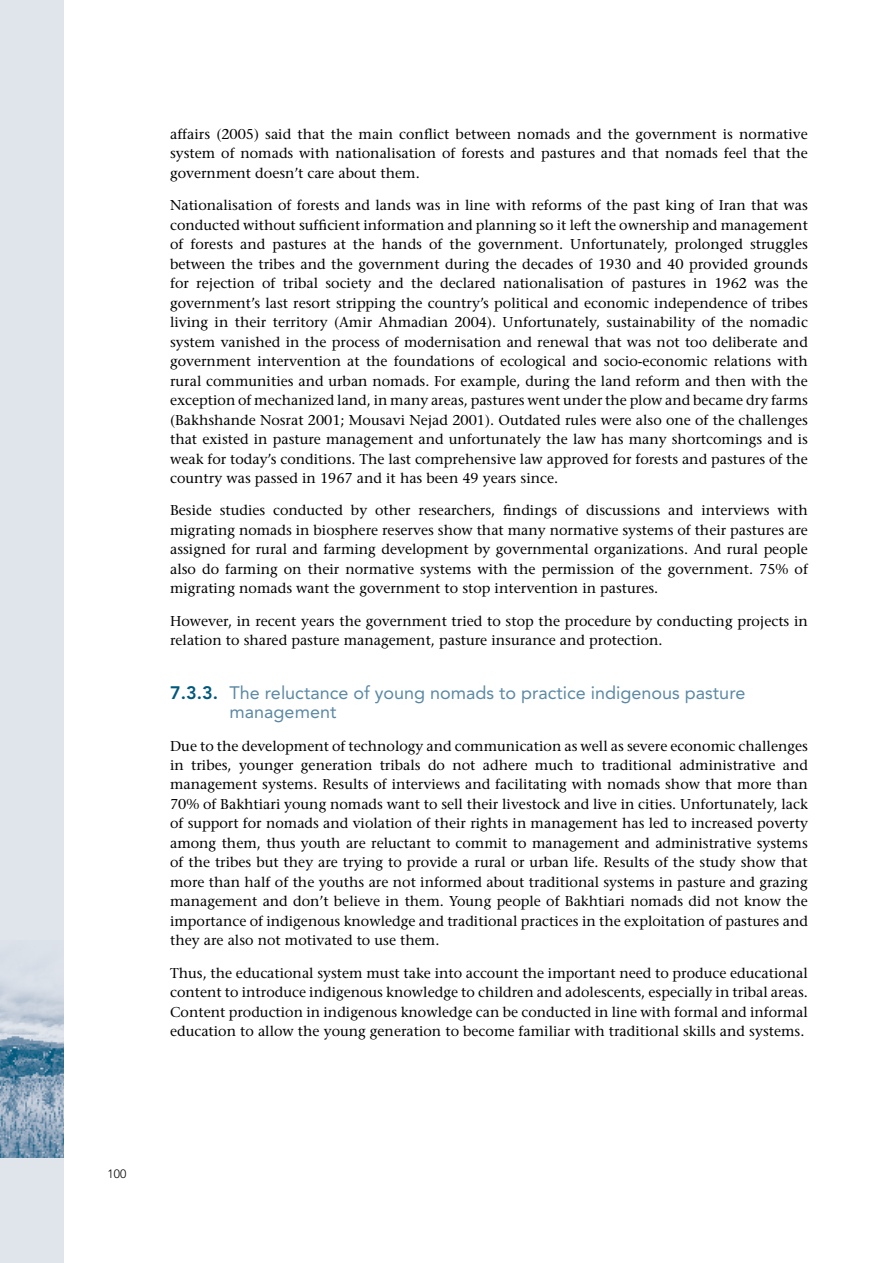
<style>
.page{position:relative;width:893px;height:1263px;background:#fff}
.page>*{position:absolute;margin:0;border:0;box-sizing:border-box;transform-origin:0 0}
.t1{font:18px/19.5px "Avenir LT Std";color:#5b89a4}
.t2{font:14.25px/19.5px "Stone Serif";color:#000;text-align:justify}
.t3{font:300 12px "Avenir LT Std";color:#000}
.s1{font-weight:800;color:#00587b}
</style>
<div class="page">
<div style="left:0;top:0;width:64px;height:1263px;background:#e0e5ec"></div>
<img style="left:0;top:966px;width:64px;height:191px">
<p class="t2" style="left:170px;top:124px;width:639px">affairs (2005) said that the main conflict between nomads and the government is normative system of nomads with nationalisation of forests and pastures and that nomads feel that the government doesn’t care about them.</p>
<p class="t2" style="left:170px;top:195px;width:639px">Nationalisation of forests and lands was in line with reforms of the past king of Iran that was conducted without sufficient information and planning so it left the ownership and management of forests and pastures at the hands of the government. Unfortunately, prolonged struggles between the tribes and the government during the decades of 1930 and 40 provided grounds for rejection of tribal society and the declared nationalisation of pastures in 1962 was the government’s last resort stripping the country’s political and economic independence of tribes living in their territory (Amir Ahmadian 2004). Unfortunately, sustainability of the nomadic system vanished in the process of modernisation and renewal that was not too deliberate and government intervention at the foundations of ecological and socio-economic relations with rural communities and urban nomads. For example, during the land reform and then with the exception of mechanized land, in many areas, pastures went under the plow and became dry farms (Bakhshande Nosrat 2001; Mousavi Nejad 2001). Outdated rules were also one of the challenges that existed in pasture management and unfortunately the law has many shortcomings and is weak for today’s conditions. The last comprehensive law approved for forests and pastures of the country was passed in 1967 and it has been 49 years since.</p>
<p class="t2" style="left:170px;top:500px;width:639px">Beside studies conducted by other researchers, findings of discussions and interviews with migrating nomads in biosphere reserves show that many normative systems of their pastures are assigned for rural and farming development by governmental organizations. And rural people also do farming on their normative systems with the permission of the government. 75% of migrating nomads want the government to stop intervention in pastures.</p>
<p class="t2" style="left:170px;top:611px;width:639px">However, in recent years the government tried to stop the procedure by conducting projects in relation to shared pasture management, pasture insurance and protection.</p>
<p class="t1" style="left:230px;top:683px;width:517px;text-indent:-60px"><span class="s1">7.3.3.</span> The reluctance of young nomads to practice indigenous pasture management</p>
<p class="t2" style="left:170px;top:736px;width:639px">Due to the development of technology and communication as well as severe economic challenges in tribes, younger generation tribals do not adhere much to traditional administrative and management systems. Results of interviews and facilitating with nomads show that more than 70% of Bakhtiari young nomads want to sell their livestock and live in cities. Unfortunately, lack of support for nomads and violation of their rights in management has led to increased poverty among them, thus youth are reluctant to commit to management and administrative systems of the tribes but they are trying to provide a rural or urban life. Results of the study show that more than half of the youths are not informed about traditional systems in pasture and grazing management and don’t believe in them. Young people of Bakhtiari nomads did not know the importance of indigenous knowledge and traditional practices in the exploitation of pastures and they are also not motivated to use them.</p>
<p class="t2" style="left:170px;top:963px;width:639px">Thus, the educational system must take into account the important need to produce educational content to introduce indigenous knowledge to children and adolescents, especially in tribal areas.<br>Content production in indigenous knowledge can be conducted in line with formal and informal education to allow the young generation to become familiar with traditional skills and systems.</p>
<p class="t3" style="left:108px;top:1167px;width:20px">100</p>
</div>
